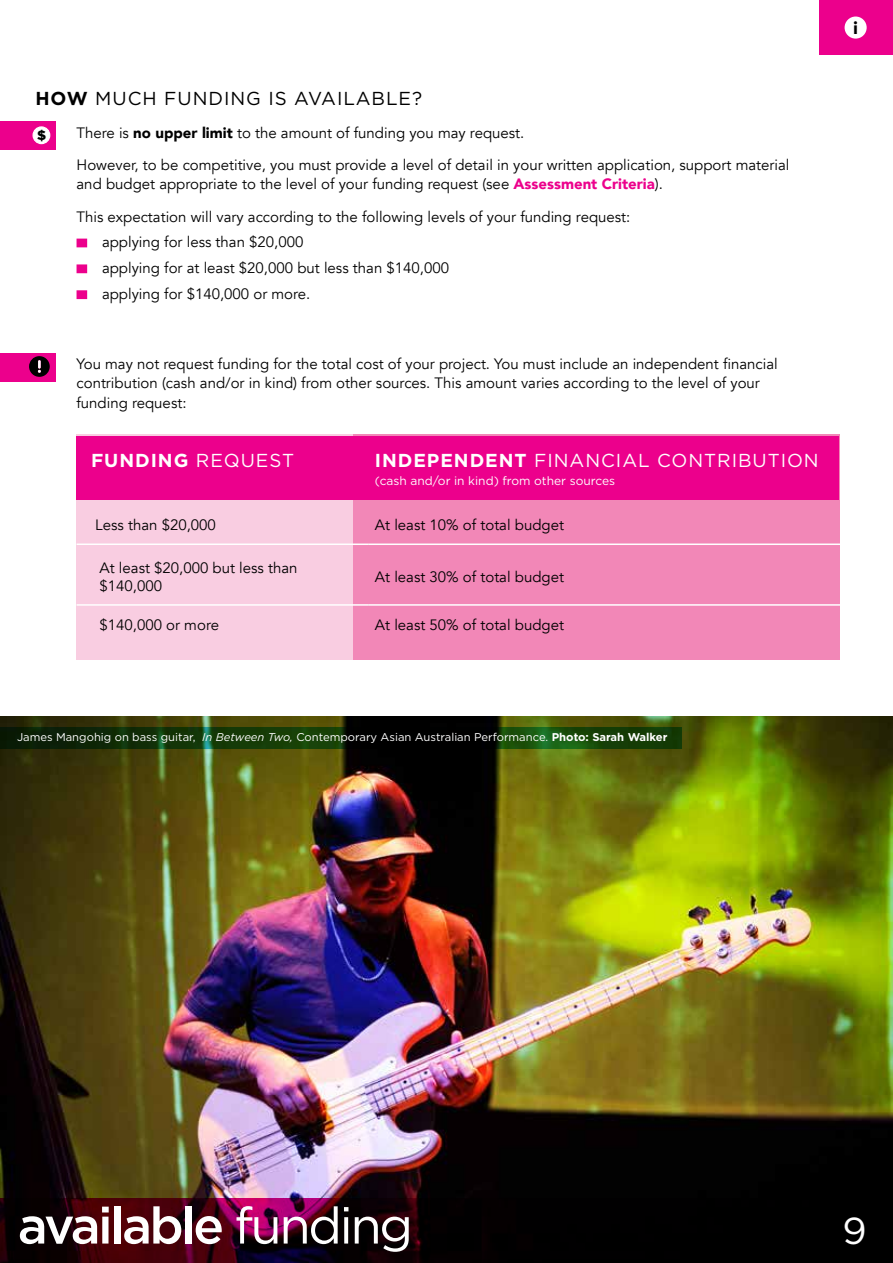
<style>
.page{position:relative;width:893px;height:1263px;background:#fff}
.page>*{position:absolute;margin:0;border:0;box-sizing:border-box;transform-origin:0 0}
.t1{font:500 51px "Gotham";letter-spacing:-.05em;color:#fff}
.t2{font:37.5px "Gotham";color:#fff}
.t3{font:18.75px "Gotham";letter-spacing:.05em;color:#fff}
.t4{font:18.75px "Gotham";letter-spacing:.05em;color:#000}
.t5{font:700 18.75px "Gotham";letter-spacing:.05em;color:#fff}
.t6{font:900 17.25px "Circular Std";color:#000}
.t7{font:15px/32.2px "Avenir";color:#000}
.t8{font:900 13.5px "Gotham";color:#000}
.t9{font:12px "Gotham";color:#fff}
.t10{font:11.25px "Gotham";color:#fff}
.s1{font-weight:700}
.s2{font-weight:900}
.s3{font-weight:900;color:#ec008c}
.s4{font-weight:400}
.s5{font-style:italic}
</style>
<div class="page">
<div style="left:819px;top:1px;width:74px;height:54px;background:#ec008c"></div>
<div style="left:845px;top:17px;width:22px;height:22px;background:#fff;border-radius:50%"></div>
<img style="left:0;top:716px;width:893px;height:482px">
<div style="left:353px;top:434px;width:486px;height:226px;background:#f287b7"></div>
<div style="left:77px;top:434px;width:276px;height:226px;background:#f9cde1"></div>
<div style="left:77px;top:239px;width:10px;height:8px;background:#ec008c"></div>
<div style="left:77px;top:264px;width:10px;height:9px;background:#ec008c"></div>
<div style="left:77px;top:290px;width:10px;height:9px;background:#ec008c"></div>
<div style="left:77px;top:436px;width:762px;height:63px;background:#ec008c"></div>
<hr style="left:77px;top:543px;width:292px;height:2px;background:#fff">
<hr style="left:369px;top:543px;width:524px;height:2px;background:#fff">
<hr style="left:77px;top:604px;width:292px;height:2px;background:#fff">
<hr style="left:369px;top:604px;width:524px;height:2px;background:#fff">
<svg style="left:0;top:1198px;width:893px;height:65px;background:#170008"></svg>
<svg style="left:0;top:727px;width:682px;height:22px;background:#0f2e08"></svg>
<div style="left:0;top:122px;width:55px;height:28px;background:#ec008c"></div>
<div style="left:33px;top:127px;width:17px;height:17px;background:#fff;border-radius:50%"></div>
<div style="left:33px;top:126px;width:17px;height:18px;border:1px solid #fff;border-radius:50%"></div>
<div style="left:0;top:353px;width:55px;height:28px;background:#ec008c"></div>
<svg style="left:29px;top:356px;width:21px;height:21px"></svg>
<p class="t4" style="left:35px;top:87px;width:388px"><span class="s1">HOW</span> MUCH FUNDING IS AVAILABLE?</p>
<p class="t7" style="left:77px;top:116px;width:714px">There is <span class="s2">no upper limit</span> to the amount of funding you may request.<br>However, to be competitive, you must provide a level of detail in your written application, support material</p>
<p class="t7" style="left:77px;top:168px;width:588px">and budget appropriate to the level of your funding request (see <span class="s3">Assessment Criteria</span>).<br>This expectation will vary according to the following levels of your funding request:</p>
<p class="t7" style="left:102px;top:230px;width:348px;line-height:25.8px">applying for less than $20,000<br>applying for at least $20,000 but less than $140,000 applying for $140,000 or more.</p>
<p class="t8" style="left:37px;top:126px;width:10px">$</p>
<p class="t7" style="left:77px;top:354px;width:703px;line-height:19.5px">You may not request funding for the total cost of your project. You must include an independent financial contribution (cash and/or in kind) from other sources. This amount varies according to the level of your funding request:</p>
<p class="t5" style="left:91px;top:448px;width:205px">FUNDING <span class="s4">REQUEST</span></p>
<p class="t3" style="left:375px;top:448px;width:445px"><span class="s1">INDEPENDENT</span> FINANCIAL CONTRIBUTION</p>
<p class="t9" style="left:375px;top:473px;width:242px">(cash and/or in kind) from other sources</p>
<p class="t7" style="left:95px;top:509px;width:122px">Less than $20,000</p>
<p class="t7" style="left:375px;top:509px;width:191px">At least 10% of total budget</p>
<p class="t7" style="left:100px;top:559px;width:200px;line-height:18px">At least $20,000 but less than $140,000</p>
<p class="t7" style="left:375px;top:561px;width:191px">At least 30% of total budget</p>
<p class="t7" style="left:100px;top:609px;width:121px">$140,000 or more</p>
<p class="t7" style="left:375px;top:609px;width:191px">At least 50% of total budget</p>
<p class="t6" style="left:853px;top:17px;width:6px">i</p>
<p class="t10" style="left:17px;top:730px;width:652px">James Mangohig on bass guitar, <span class="s5">In Between Two,</span> Contemporary Asian Australian Performance. <span class="s1">Photo: Sarah Walker</span></p>
<h1 class="t1" style="left:18px;top:1192px;width:397px">available <span class="s4">funding</span></h1>
<h2 class="t2" style="left:843px;top:1206px;width:26px">9</h2>
</div>
